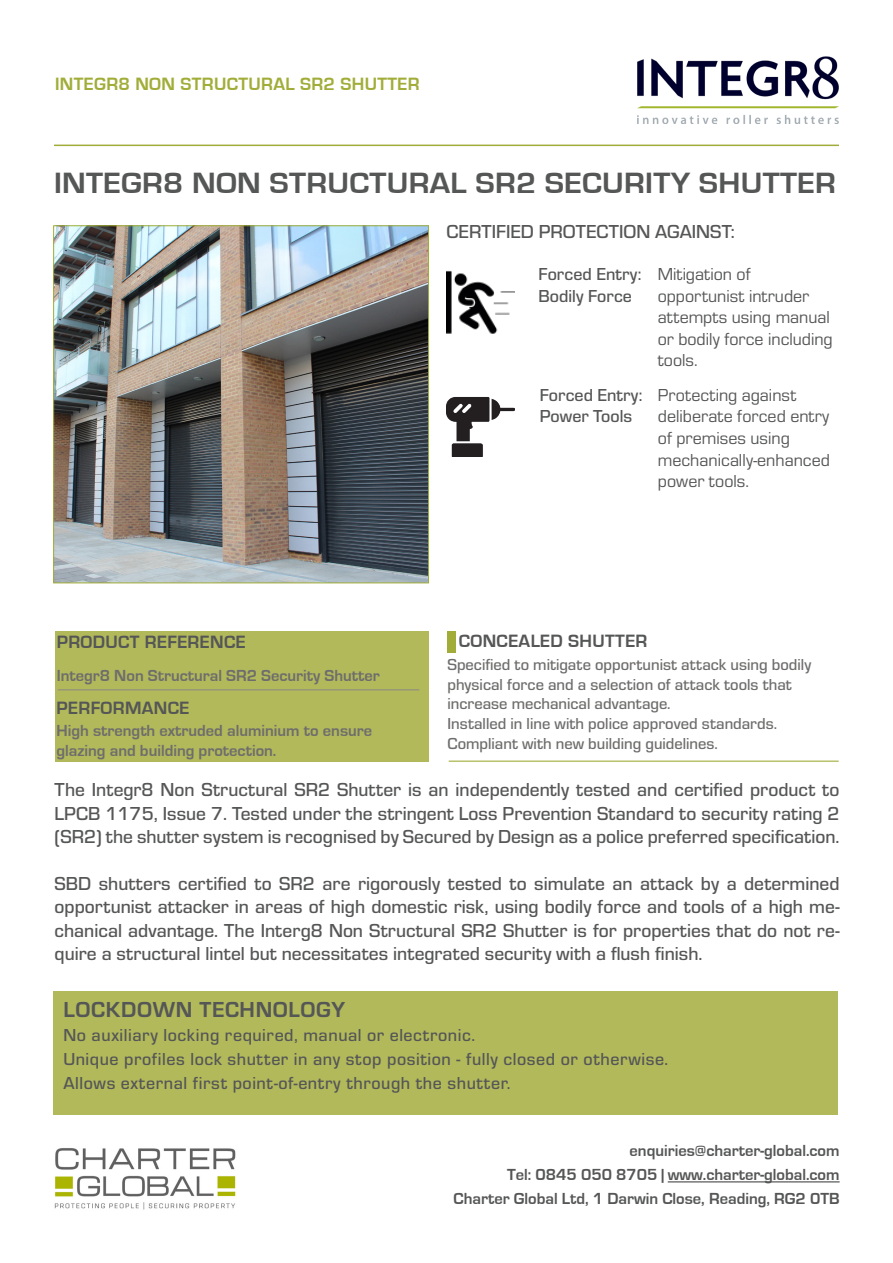
<style>
.page{position:relative;width:893px;height:1263px;background:#fff}
.page>*{position:absolute;margin:0;border:0;box-sizing:border-box;transform-origin:0 0}
.t1{font:700 30.3px "Eurostile";letter-spacing:.01em;color:#555656;scale:1.06 1}
.t2{font:700 22.5px "Eurostile";letter-spacing:.03em;color:#555656}
.t3{font:500 19.5px/23.4px "Eurostile";color:#555656;text-align:justify}
.t4{font:700 18.3px "Eurostile";letter-spacing:.02em;color:#555656}
.t5{font:700 18.3px "Eurostile";letter-spacing:.02em;color:#a1ad38}
.t6{font:18px/21.6px "Eurostile";color:#555656}
.t7{font:500 18px "Eurostile";letter-spacing:.03em;color:#555656}
.t8{font:500 18px "Eurostile";letter-spacing:.005em;color:#555656}
.t9{font:500 18px "Eurostile";color:#555656}
.t10{font:500 16.5px/19.8px "Eurostile";color:#6e6d6c}
.t11{font:700 16.5px "Eurostile";color:#555656}
.t12{font:700 16.5px/19.8px "Eurostile";color:#6e6d6c}
</style>
<div class="page">
<img style="left:638px;top:56px;width:201px;height:67px">
<hr style="left:668px;top:1181px;width:172px;height:1px;background:#555656">
<hr style="left:54px;top:145px;width:785px;height:1px;background:#a1ad38">
<img style="left:54px;top:1148px;width:182px;height:62px">
<img style="left:447px;top:270px;width:67px;height:64px">
<img style="left:55px;top:227px;width:372px;height:354px">
<div style="left:53px;top:225px;width:376px;height:358px;border:1px solid #a1ad38"></div>
<img style="left:447px;top:397px;width:67px;height:60px">
<div style="left:53px;top:991px;width:785px;height:123px;background:#b2b95b"></div>
<div style="left:55px;top:631px;width:373px;height:131px;background:#b2b95b"></div>
<hr style="left:58px;top:689px;width:361px;height:1px;background:#8a8787">
<hr style="left:449px;top:761px;width:390px;height:1px;background:#a1ad38">
<div style="left:447px;top:631px;width:9px;height:22px;background:#a1ad38"></div>
<p class="t5" style="left:55px;top:74px;width:366px">INTEGR8 NON STRUCTURAL SR2 SHUTTER</p>
<p class="t1" style="left:54px;top:167px;width:739px">INTEGR8 NON STRUCTURAL SR2 SECURITY SHUTTER</p>
<p class="t3" style="left:446px;top:219px;width:290px">CERTIFIED PROTECTION AGAINST:</p>
<p class="t8" style="left:539px;top:262px;width:104px">Forced Entry:</p>
<p class="t9" style="left:539px;top:283px;width:95px">Bodily Force</p>
<p class="t8" style="left:540px;top:383px;width:104px">Forced Entry:</p>
<p class="t9" style="left:540px;top:404px;width:94px">Power Tools</p>
<p class="t6" style="left:658px;top:262px;width:177px">Mitigation of opportunist intruder attempts using manual or bodily force including tools.</p>
<p class="t6" style="left:658px;top:383px;width:174px">Protecting against deliberate forced entry of premises using mechanically-enhanced power tools.</p>
<p class="t4" style="left:459px;top:631px;width:190px">CONCEALED SHUTTER</p>
<p class="t10" style="left:447px;top:653px;width:365px">Specified to mitigate opportunist attack using bodily physical force and a selection of attack tools that increase mechanical advantage.</p>
<p class="t10" style="left:447px;top:713px;width:331px">Installed in line with police approved standards.</p>
<p class="t10" style="left:447px;top:733px;width:272px">Compliant with new building guidelines.</p>
<p class="t3" style="left:55px;top:777px;width:786px">The Integr8 Non Structural SR2 Shutter is an independently tested and certified product to LPCB 1175, Issue 7. Tested under the stringent Loss Prevention Standard to security rating 2 (SR2) the shutter system is recognised by Secured by Design as a police preferred specification.</p>
<p class="t3" style="left:55px;top:870px;width:786px">SBD shutters certified to SR2 are rigorously tested to simulate an attack by a determined opportunist attacker in areas of high domestic risk, using bodily force and tools of a high me&shy;chanical advantage. The Interg8 Non Structural SR2 Shutter is for properties that do not re&shy;quire a structural lintel but necessitates integrated security with a flush finish.</p>
<p class="t4" style="left:57px;top:632px;width:190px">PRODUCT REFERENCE</p>
<p class="t12" style="left:57px;top:666px;width:324px">Integr8 Non Structural SR2 Security Shutter</p>
<p class="t4" style="left:57px;top:698px;width:134px">PERFORMANCE</p>
<p class="t12" style="left:57px;top:721px;width:317px">High strength extruded aluminium to ensure glazing and building protection.</p>
<p class="t2" style="left:63px;top:993px;width:283px">LOCKDOWN TECHNOLOGY</p>
<p class="t7" style="left:63px;top:1023px;width:413px">No auxiliary locking required, manual or electronic.</p>
<p class="t7" style="left:63px;top:1047px;width:606px">Unique profiles lock shutter in any stop position - fully closed or otherwise.</p>
<p class="t7" style="left:63px;top:1071px;width:449px">Allows external first point-of-entry through the shutter.</p>
<p class="t11" style="left:630px;top:1142px;width:212px">enquiries@charter-global.com</p>
<p class="t11" style="left:507px;top:1166px;width:334px">Tel: 0845 050 8705 | www.charter-global.com</p>
<p class="t11" style="left:454px;top:1190px;width:387px">Charter Global Ltd, 1 Darwin Close, Reading, RG2 0TB</p>
</div>
